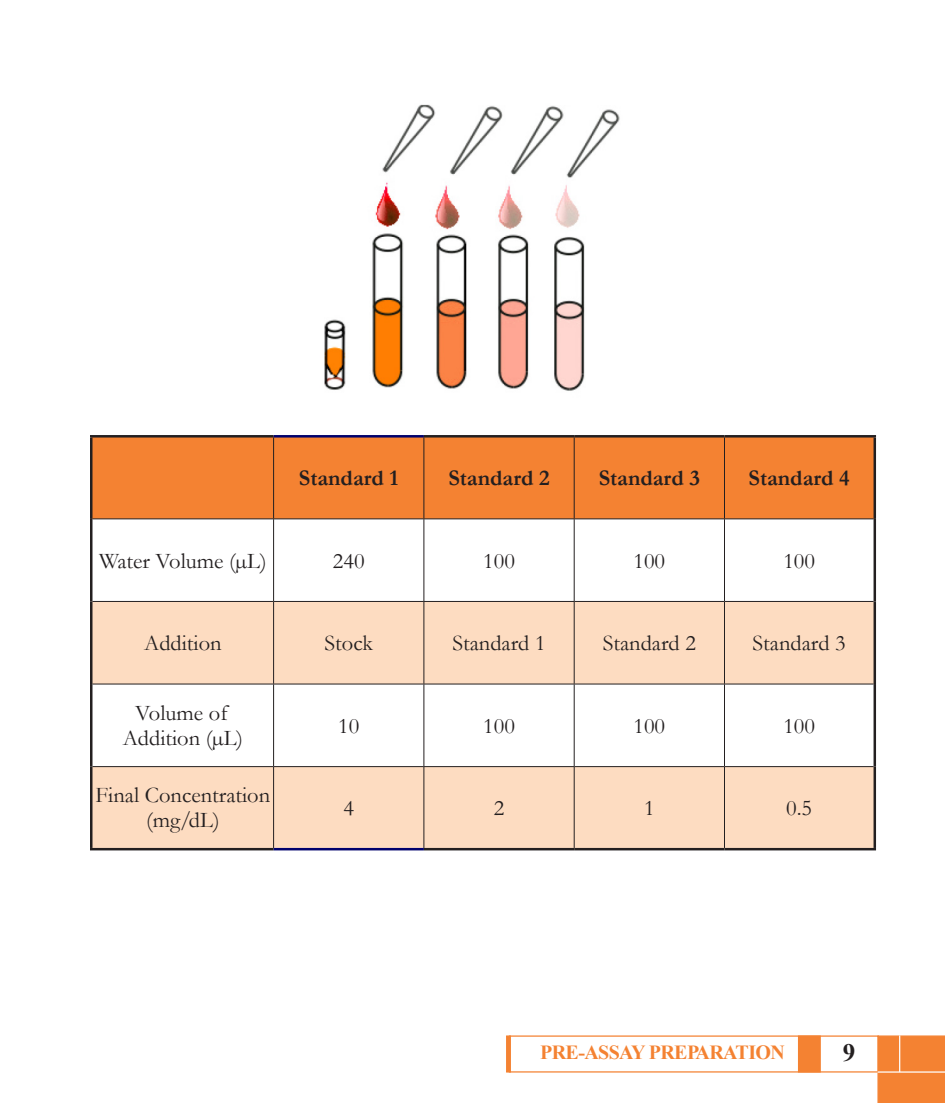
<style>
.page{position:relative;width:945px;height:1103px;background:#fff}
.page>*{position:absolute;margin:0;border:0;box-sizing:border-box;transform-origin:0 0}
.t1{font:700 25px "Times New Roman";color:#231f20}
.t2{font:22.5px "Garamond";color:#231f20}
.t3{font:700 22.5px "Garamond";color:#231f20}
.t4{font:700 20px "Times New Roman";letter-spacing:-.03em;color:#f48232}
</style>
<div class="page">
<div style="left:877px;top:1035px;width:68px;height:67px;background:#f48232"></div>
<div style="left:509px;top:1035px;width:370px;height:37px;border:1px solid #f48232"></div>
<div style="left:798px;top:1035px;width:23px;height:37px;background:#f48232;border:1px solid #f48232"></div>
<div style="left:506px;top:1035px;width:5px;height:37px;background:#f48232"></div>
<hr style="left:899px;top:1035px;width:1px;height:37px;background:#fff">
<hr style="left:878px;top:1071px;width:67px;height:1px;background:#fff">
<img style="left:324px;top:104px;width:296px;height:287px">
<div style="left:92px;top:437px;width:782px;height:81px;background:#f48232"></div>
<svg style="left:92px;top:602px;width:782px;height:246px;fill:#fddcc1"></svg>
<hr style="left:90px;top:435px;width:184px;height:2px;background:#231f20">
<hr style="left:90px;top:437px;width:2px;height:82px;background:#231f20">
<hr style="left:424px;top:435px;width:150px;height:2px;background:#231f20">
<hr style="left:574px;top:435px;width:150px;height:2px;background:#231f20">
<hr style="left:724px;top:435px;width:152px;height:2px;background:#231f20">
<hr style="left:874px;top:437px;width:2px;height:82px;background:#231f20">
<hr style="left:90px;top:519px;width:2px;height:82px;background:#231f20">
<hr style="left:874px;top:519px;width:2px;height:82px;background:#231f20">
<hr style="left:90px;top:601px;width:2px;height:83px;background:#231f20">
<hr style="left:874px;top:601px;width:2px;height:83px;background:#231f20">
<hr style="left:90px;top:684px;width:2px;height:82px;background:#231f20">
<hr style="left:874px;top:684px;width:2px;height:82px;background:#231f20">
<hr style="left:90px;top:766px;width:2px;height:82px;background:#231f20">
<hr style="left:874px;top:766px;width:2px;height:82px;background:#231f20">
<hr style="left:90px;top:848px;width:184px;height:2px;background:#231f20">
<hr style="left:424px;top:848px;width:150px;height:2px;background:#231f20">
<hr style="left:574px;top:848px;width:150px;height:2px;background:#231f20">
<hr style="left:724px;top:848px;width:152px;height:2px;background:#231f20">
<hr style="left:273px;top:437px;width:1px;height:81px;background:#231f20">
<hr style="left:423px;top:437px;width:1px;height:81px;background:#231f20">
<hr style="left:574px;top:437px;width:1px;height:81px;background:#231f20">
<hr style="left:724px;top:437px;width:1px;height:81px;background:#231f20">
<hr style="left:92px;top:518px;width:182px;height:1px;background:#231f20">
<hr style="left:274px;top:518px;width:150px;height:1px;background:#231f20">
<hr style="left:273px;top:519px;width:1px;height:82px;background:#231f20">
<hr style="left:424px;top:518px;width:150px;height:1px;background:#231f20">
<hr style="left:423px;top:519px;width:1px;height:82px;background:#231f20">
<hr style="left:574px;top:518px;width:150px;height:1px;background:#231f20">
<hr style="left:574px;top:519px;width:1px;height:82px;background:#231f20">
<hr style="left:724px;top:518px;width:150px;height:1px;background:#231f20">
<hr style="left:724px;top:519px;width:1px;height:82px;background:#231f20">
<hr style="left:92px;top:601px;width:182px;height:1px;background:#231f20">
<hr style="left:274px;top:601px;width:150px;height:1px;background:#231f20">
<hr style="left:273px;top:601px;width:1px;height:82px;background:#231f20">
<hr style="left:424px;top:601px;width:150px;height:1px;background:#231f20">
<hr style="left:423px;top:601px;width:1px;height:82px;background:#231f20">
<hr style="left:574px;top:601px;width:150px;height:1px;background:#231f20">
<hr style="left:574px;top:601px;width:1px;height:82px;background:#231f20">
<hr style="left:724px;top:601px;width:150px;height:1px;background:#231f20">
<hr style="left:724px;top:601px;width:1px;height:82px;background:#231f20">
<hr style="left:92px;top:683px;width:182px;height:1px;background:#231f20">
<hr style="left:274px;top:683px;width:150px;height:1px;background:#231f20">
<hr style="left:273px;top:684px;width:1px;height:82px;background:#231f20">
<hr style="left:424px;top:683px;width:150px;height:1px;background:#231f20">
<hr style="left:423px;top:684px;width:1px;height:82px;background:#231f20">
<hr style="left:574px;top:683px;width:150px;height:1px;background:#231f20">
<hr style="left:574px;top:684px;width:1px;height:82px;background:#231f20">
<hr style="left:724px;top:683px;width:150px;height:1px;background:#231f20">
<hr style="left:724px;top:684px;width:1px;height:82px;background:#231f20">
<hr style="left:92px;top:766px;width:182px;height:1px;background:#231f20">
<hr style="left:274px;top:766px;width:150px;height:1px;background:#231f20">
<hr style="left:273px;top:767px;width:1px;height:81px;background:#231f20">
<hr style="left:424px;top:766px;width:150px;height:1px;background:#231f20">
<hr style="left:423px;top:767px;width:1px;height:81px;background:#231f20">
<hr style="left:574px;top:766px;width:150px;height:1px;background:#231f20">
<hr style="left:574px;top:767px;width:1px;height:81px;background:#231f20">
<hr style="left:724px;top:766px;width:150px;height:1px;background:#231f20">
<hr style="left:724px;top:767px;width:1px;height:81px;background:#231f20">
<hr style="left:274px;top:435px;width:150px;height:2px;background:#00016d">
<hr style="left:274px;top:848px;width:150px;height:2px;background:#00016d">
<p class="t3" style="left:299px;top:463px;width:101px">Standard 1</p>
<p class="t3" style="left:448px;top:463px;width:103px">Standard 2</p>
<p class="t3" style="left:599px;top:463px;width:103px">Standard 3</p>
<p class="t3" style="left:749px;top:463px;width:103px">Standard 4</p>
<p class="t2" style="left:99px;top:545px;width:169px">Water Volume (µL)</p>
<p class="t2" style="left:333px;top:545px;width:33px">240</p>
<p class="t2" style="left:483px;top:545px;width:33px">100</p>
<p class="t2" style="left:634px;top:545px;width:33px">100</p>
<p class="t2" style="left:783px;top:545px;width:33px">100</p>
<p class="t2" style="left:144px;top:628px;width:79px">Addition</p>
<p class="t2" style="left:325px;top:628px;width:50px">Stock</p>
<p class="t2" style="left:452px;top:628px;width:95px">Standard 1</p>
<p class="t2" style="left:603px;top:628px;width:95px">Standard 2</p>
<p class="t2" style="left:753px;top:628px;width:95px">Standard 3</p>
<p class="t2" style="left:135px;top:698px;width:94px">Volume of</p>
<p class="t2" style="left:123px;top:723px;width:122px">Addition (µL)</p>
<p class="t2" style="left:96px;top:780px;width:176px">Final Concentration</p>
<p class="t2" style="left:146px;top:805px;width:75px">(mg/dL)</p>
<p class="t2" style="left:338px;top:710px;width:23px">10</p>
<p class="t2" style="left:483px;top:710px;width:33px">100</p>
<p class="t2" style="left:634px;top:710px;width:33px">100</p>
<p class="t2" style="left:783px;top:710px;width:33px">100</p>
<p class="t2" style="left:343px;top:792px;width:12px">4</p>
<p class="t2" style="left:494px;top:792px;width:12px">2</p>
<p class="t2" style="left:644px;top:792px;width:12px">1</p>
<p class="t2" style="left:786px;top:792px;width:28px">0.5</p>
<p class="t4" style="left:540px;top:1037px;width:246px">PRE-ASSAY PREPARATION</p>
<p class="t1" style="left:843px;top:1034px;width:14px">9</p>
</div>
